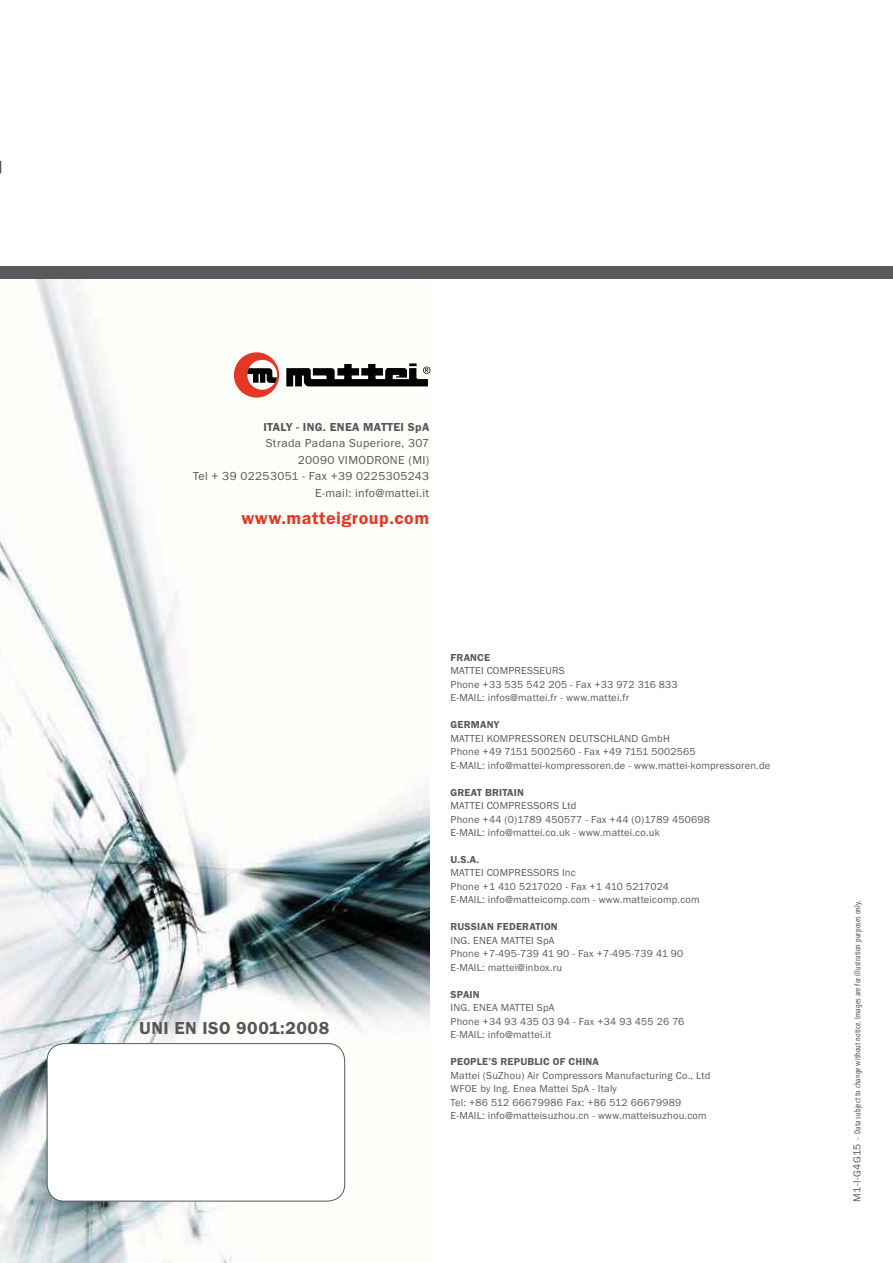
<style>
.page{position:relative;width:893px;height:1263px;background:#fff}
.page>*{position:absolute;margin:0;border:0;box-sizing:border-box;transform-origin:0 0}
.t1{font:600 18px "Franklin Gothic";letter-spacing:.03em;color:#e43825}
.t2{font:600 18px "Franklin Gothic";letter-spacing:.03em;color:#54575a}
.t3{font:12px/16.5px "Franklin Gothic";letter-spacing:.03em;color:#54575a;text-align:right}
.t4{font:600 12px "Franklin Gothic";letter-spacing:.03em;color:#54575a}
.t5{font:10.5px/13.5px "Franklin Gothic";letter-spacing:.02em;color:#58595b}
.t6{font:600 10.5px "Franklin Gothic";letter-spacing:.02em;color:#58595b}
.t7{font:condensed 9px "Myriad Pro";letter-spacing:.02em;color:#58595b}
.s1{font-family:"Franklin Gothic";font-stretch:normal;font-size:10.5px}
.s2{font-stretch:normal}
</style>
<div class="page">
<img style="left:0;top:279px;width:429px;height:984px">
<div style="left:0;top:267px;width:893px;height:12px;background:#58595b"></div>
<svg style="left:234px;top:352px;width:45px;height:46px"></svg>
<svg style="left:286px;top:363px;width:144px;height:23px"></svg>
<div style="left:47px;top:1044px;width:298px;height:157px;background:#fff;border-radius:17px"></div>
<div style="left:47px;top:1043px;width:298px;height:158px;border:1px solid #58595b;border-radius:17px"></div>
<svg style="left:0;top:160px;width:2px;height:14px"></svg>
<p class="t4" style="left:263px;top:422px;width:167px">ITALY - ING. ENEA MATTEI SpA</p>
<p class="t3" style="left:193px;top:436px;width:238px">Strada Padana Superiore, 307<br>20090 VIMODRONE (MI)<br>Tel + 39 02253051 - Fax +39 0225305243<br>E-mail: info@mattei.it</p>
<h1 class="t1" style="left:241px;top:512px;width:189px">www.matteigroup.com</h1>
<h1 class="t2" style="left:139px;top:1022px;width:192px">UNI EN ISO 9001:2008</h1>
<p class="t6" style="left:451px;top:653px;width:41px">FRANCE</p>
<p class="t5" style="left:451px;top:665px;width:229px">MATTEI COMPRESSEURS<br>Phone +33 535 542 205 - Fax +33 972 316 833<br>E-MAIL: infos@mattei.fr - www.mattei.fr</p>
<p class="t6" style="left:451px;top:721px;width:50px">GERMANY</p>
<p class="t5" style="left:451px;top:732px;width:321px">MATTEI KOMPRESSOREN DEUTSCHLAND GmbH<br>Phone +49 7151 5002560 - Fax +49 7151 5002565<br>E-MAIL: info@mattei-kompressoren.de - www.mattei-kompressoren.de</p>
<p class="t6" style="left:451px;top:788px;width:75px">GREAT BRITAIN</p>
<p class="t5" style="left:451px;top:800px;width:261px">MATTEI COMPRESSORS Ltd<br>Phone +44 (0)1789 450577 - Fax +44 (0)1789 450698<br>E-MAIL: info@mattei.co.uk - www.mattei.co.uk</p>
<p class="t6" style="left:451px;top:856px;width:30px">U.S.A.</p>
<p class="t5" style="left:451px;top:867px;width:251px">MATTEI COMPRESSORS Inc<br>Phone +1 410 5217020 - Fax +1 410 5217024<br>E-MAIL: info@matteicomp.com - www.matteicomp.com</p>
<p class="t6" style="left:451px;top:923px;width:109px">RUSSIAN FEDERATION</p>
<p class="t5" style="left:451px;top:935px;width:234px">ING. ENEA MATTEI SpA<br>Phone +7-495-739 41 90 - Fax +7-495-739 41 90<br>E-MAIL: mattei@inbox.ru</p>
<p class="t6" style="left:451px;top:991px;width:31px">SPAIN</p>
<p class="t5" style="left:451px;top:1002px;width:235px">ING. ENEA MATTEI SpA<br>Phone +34 93 435 03 94 - Fax +34 93 455 26 76<br>E-MAIL: info@mattei.it</p>
<p class="t6" style="left:451px;top:1058px;width:150px">PEOPLE’S REPUBLIC OF CHINA</p>
<p class="t5" style="left:451px;top:1069px;width:261px">Mattei (SuZhou) Air Compressors Manufacturing Co., Ltd WFOE by Ing. Enea Mattei SpA - Italy<br>Tel: +86 512 66679986 Fax: +86 512 66679989<br>E-MAIL: info@matteisuzhou.cn - www.matteisuzhou.com</p>
<p class="t7" style="left:854px;top:1202px;width:303px;rotate:-90deg"><span class="s1">M1-I-G</span><span class="s1">4</span><span class="s1">G1</span><span class="s1">5</span> <span class="s2">-</span> Data subject to change without notice. Images are for illustration purposes only.</p>
</div>
